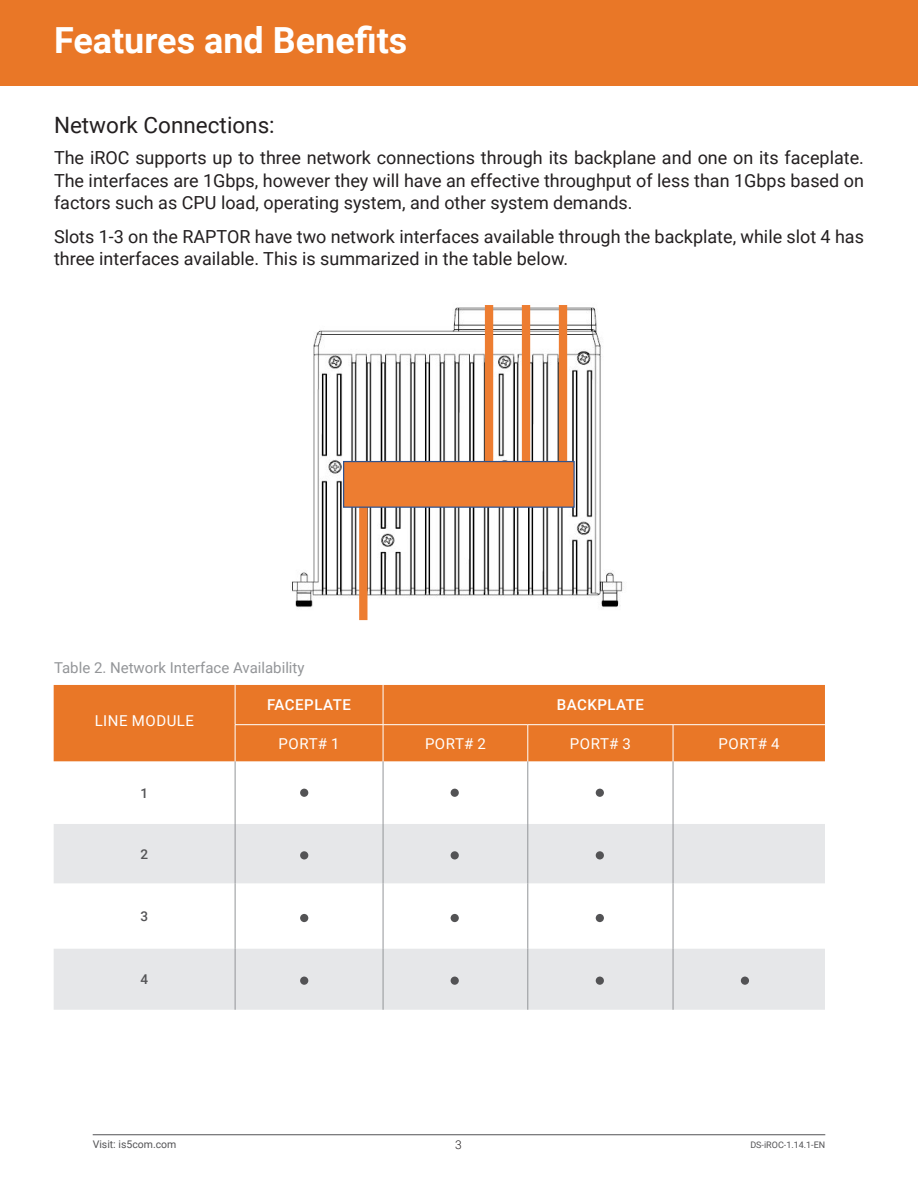
<style>
.page{position:relative;width:918px;height:1188px;background:#fff}
.page>*{position:absolute;margin:0;border:0;box-sizing:border-box;transform-origin:0 0}
.t1{font:700 36px "Roboto";color:#fff}
.t2{font:22.5px "Roboto";color:#231f20}
.t3{font:18px/22.5px "Roboto";color:#231f20;text-align:justify}
.t4{font:15px "Roboto";color:#939598}
.t5{font:15px "Roboto";letter-spacing:.035em;color:#fff}
.t6{font:500 15px "Roboto";letter-spacing:.035em;color:#fff}
.t7{font:500 13.5px "Roboto";color:#535355}
.t8{font:300 12px "Roboto";color:#231f20}
.t9{font:10.5px "Roboto";color:#535355}
.t10{font:9px "Roboto";color:#535355}
</style>
<div class="page">
<hr style="left:93px;top:1134px;width:732px;height:1px;background:#535355">
<div style="left:0;top:0;width:918px;height:86px;background:#e97727"></div>
<div style="left:54px;top:685px;width:771px;height:76px;background:#e97727"></div>
<svg style="left:54px;top:824px;width:771px;height:186px;fill:#e6e7e9"></svg>
<hr style="left:235px;top:761px;width:1px;height:63px;background:#939598">
<hr style="left:383px;top:761px;width:1px;height:63px;background:#939598">
<hr style="left:528px;top:761px;width:1px;height:63px;background:#939598">
<hr style="left:235px;top:824px;width:1px;height:59px;background:#939598">
<hr style="left:383px;top:824px;width:1px;height:59px;background:#939598">
<hr style="left:528px;top:824px;width:1px;height:59px;background:#939598">
<hr style="left:235px;top:883px;width:1px;height:66px;background:#939598">
<hr style="left:383px;top:883px;width:1px;height:66px;background:#939598">
<hr style="left:528px;top:883px;width:1px;height:66px;background:#939598">
<hr style="left:235px;top:949px;width:1px;height:61px;background:#939598">
<hr style="left:383px;top:949px;width:1px;height:61px;background:#939598">
<hr style="left:528px;top:949px;width:1px;height:61px;background:#939598">
<hr style="left:673px;top:761px;width:1px;height:63px;background:#939598">
<hr style="left:673px;top:824px;width:1px;height:59px;background:#939598">
<hr style="left:673px;top:883px;width:1px;height:66px;background:#939598">
<hr style="left:673px;top:949px;width:1px;height:61px;background:#939598">
<hr style="left:235px;top:725px;width:1px;height:36px;background:#fff">
<hr style="left:383px;top:725px;width:1px;height:36px;background:#fff">
<hr style="left:528px;top:725px;width:1px;height:36px;background:#fff">
<hr style="left:673px;top:725px;width:1px;height:36px;background:#fff">
<hr style="left:235px;top:724px;width:148px;height:1px;background:#fff">
<hr style="left:383px;top:724px;width:145px;height:1px;background:#fff">
<hr style="left:528px;top:724px;width:145px;height:1px;background:#fff">
<hr style="left:673px;top:724px;width:152px;height:1px;background:#fff">
<hr style="left:383px;top:685px;width:1px;height:39px;background:#fff">
<hr style="left:235px;top:685px;width:1px;height:39px;background:#fff">
<div style="left:300px;top:851px;width:8px;height:8px;background:#535355;border-radius:50%"></div>
<div style="left:300px;top:914px;width:8px;height:8px;background:#535355;border-radius:50%"></div>
<div style="left:300px;top:977px;width:8px;height:8px;background:#535355;border-radius:50%"></div>
<div style="left:300px;top:789px;width:8px;height:8px;background:#535355;border-radius:50%"></div>
<div style="left:451px;top:851px;width:8px;height:8px;background:#535355;border-radius:50%"></div>
<div style="left:451px;top:914px;width:8px;height:8px;background:#535355;border-radius:50%"></div>
<div style="left:451px;top:977px;width:8px;height:8px;background:#535355;border-radius:50%"></div>
<div style="left:451px;top:789px;width:8px;height:8px;background:#535355;border-radius:50%"></div>
<div style="left:596px;top:851px;width:8px;height:8px;background:#535355;border-radius:50%"></div>
<div style="left:596px;top:914px;width:8px;height:8px;background:#535355;border-radius:50%"></div>
<div style="left:596px;top:977px;width:8px;height:8px;background:#535355;border-radius:50%"></div>
<div style="left:596px;top:789px;width:8px;height:8px;background:#535355;border-radius:50%"></div>
<div style="left:741px;top:977px;width:8px;height:8px;background:#535355;border-radius:50%"></div>
<img style="left:292px;top:305px;width:331px;height:316px">
<div style="left:522px;top:305px;width:8px;height:180px;background:#ed7d31"></div>
<div style="left:485px;top:305px;width:8px;height:167px;background:#ed7d31"></div>
<div style="left:559px;top:305px;width:8px;height:180px;background:#ed7d31"></div>
<div style="left:359px;top:500px;width:8px;height:120px;background:#ed7d31"></div>
<div style="left:344px;top:462px;width:230px;height:45px;background:#ed7d31"></div>
<div style="left:343px;top:461px;width:232px;height:47px;border:1px solid #2f528f"></div>
<p class="t1" style="left:54px;top:15px;width:355px">Features and Benefits</p>
<p class="t2" style="left:54px;top:109px;width:222px">Network Connections:</p>
<p class="t3" style="left:54px;top:146px;width:812px">The iROC supports up to three network connections through its backplane and one on its faceplate.<br>The interfaces are 1Gbps, however they will have an effective throughput of less than 1Gbps based on factors such as CPU load, operating system, and other system demands.</p>
<p class="t3" style="left:54px;top:224px;width:812px">Slots 1-3 on the RAPTOR have two network interfaces available through the backplate, while slot 4 has three interfaces available. This is summarized in the table below.</p>
<p class="t4" style="left:54px;top:658px;width:252px">Table 2. Network Interface Availability</p>
<p class="t5" style="left:95px;top:710px;width:101px">LINE MODULE</p>
<p class="t7" style="left:141px;top:783px;width:9px">1</p>
<p class="t7" style="left:141px;top:844px;width:9px">2</p>
<p class="t7" style="left:141px;top:907px;width:9px">3</p>
<p class="t7" style="left:141px;top:970px;width:9px">4</p>
<p class="t6" style="left:267px;top:695px;width:85px">FACEPLATE</p>
<p class="t6" style="left:557px;top:695px;width:89px">BACKPLATE</p>
<p class="t5" style="left:279px;top:733px;width:62px">PORT# 1</p>
<p class="t5" style="left:425px;top:733px;width:62px">PORT# 2</p>
<p class="t5" style="left:570px;top:733px;width:62px">PORT# 3</p>
<p class="t5" style="left:719px;top:733px;width:62px">PORT# 4</p>
<p class="t8" style="left:455px;top:1136px;width:8px">3</p>
<p class="t9" style="left:93px;top:1137px;width:85px">Visit: is5com.com</p>
<p class="t10" style="left:750px;top:1138px;width:76px">DS-iROC-1.14.1-EN</p>
</div>
